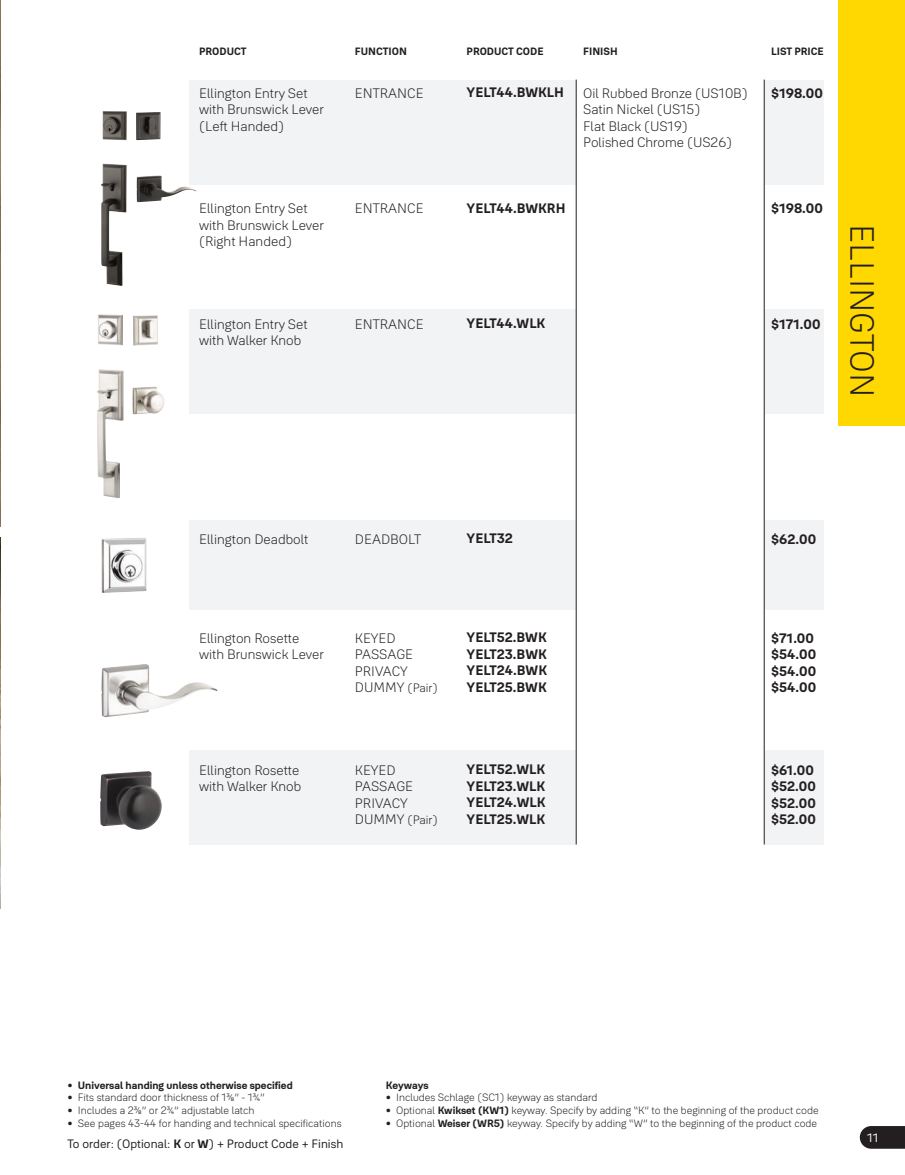
<style>
.page{position:relative;width:905px;height:1175px;background:#fff}
.page>*{position:absolute;margin:0;border:0;box-sizing:border-box;transform-origin:0 0}
.t1{font:300 33px "Yale Solis";color:#231f20}
.t2{font:300 13.5px/16.5px "Yale Solis";color:#231f20}
.t3{font:700 13.5px/16.5px "Yale Solis";color:#231f20;text-align:justify}
.t4{font:12px "Yale Solis";color:#231f20}
.t5{font:300 12px "Yale Solis";color:#231f20}
.t6{font:12px "Yale Solis";color:#fff}
.t7{font:300 10.5px "Yale Solis";color:#231f20}
.t8{font:700 10.5px "Yale Solis";color:#231f20}
.s1{font-size:13.5px}
.s2{font-weight:300}
.s3{font-weight:700}
</style>
<div class="page">
<img style="left:0;top:0;width:1px;height:527px">
<img style="left:0;top:537px;width:1px;height:371px">
<div style="left:189px;top:80px;width:634px;height:104px;background:#f2f3f4"></div>
<div style="left:189px;top:308px;width:634px;height:105px;background:#f2f3f4"></div>
<div style="left:189px;top:749px;width:634px;height:95px;background:#f2f3f4"></div>
<div style="left:189px;top:520px;width:634px;height:89px;background:#f2f3f4"></div>
<div style="left:576px;top:80px;width:188px;height:764px;background:#fff"></div>
<hr style="left:576px;top:80px;width:1px;height:764px;background:#231f20">
<hr style="left:764px;top:80px;width:1px;height:764px;background:#231f20">
<svg style="left:859px;top:1126px;width:45px;height:22px"></svg>
<div style="left:838px;top:0;width:66px;height:426px;background:#ffd801"></div>
<img style="left:102px;top:538px;width:45px;height:55px">
<img style="left:101px;top:664px;width:116px;height:53px">
<img style="left:100px;top:771px;width:62px;height:59px">
<img style="left:137px;top:175px;width:59px;height:27px">
<img style="left:136px;top:112px;width:25px;height:28px">
<img style="left:101px;top:111px;width:26px;height:175px">
<img style="left:133px;top:315px;width:25px;height:31px">
<img style="left:132px;top:386px;width:32px;height:28px">
<img style="left:97px;top:314px;width:26px;height:184px">
<p class="t8" style="left:199px;top:45px;width:49px">PRODUCT</p>
<p class="t2" style="left:199px;top:85px;width:126px">Ellington Entry Set with Brunswick Lever (Left Handed)</p>
<p class="t2" style="left:199px;top:200px;width:126px">Ellington Entry Set with Brunswick Lever (Right Handed)</p>
<p class="t2" style="left:199px;top:316px;width:110px">Ellington Entry Set with Walker Knob</p>
<p class="t8" style="left:355px;top:45px;width:53px">FUNCTION</p>
<p class="t8" style="left:466px;top:45px;width:78px">PRODUCT CODE</p>
<p class="t3" style="left:466px;top:84px;width:99px">YELT44.BWKLH</p>
<p class="t2" style="left:355px;top:85px;width:70px">ENTRANCE</p>
<p class="t8" style="left:583px;top:45px;width:36px">FINISH</p>
<p class="t2" style="left:583px;top:85px;width:166px">Oil Rubbed Bronze (US10B)<br>Satin Nickel (US15)<br>Flat Black (US19)<br>Polished Chrome (US26)</p>
<p class="t8" style="left:771px;top:45px;width:54px">LIST PRICE</p>
<p class="t3" style="left:771px;top:85px;width:53px">$198.00</p>
<p class="t2" style="left:355px;top:200px;width:70px">ENTRANCE</p>
<p class="t3" style="left:466px;top:200px;width:100px">YELT44.BWKRH</p>
<p class="t3" style="left:771px;top:200px;width:53px">$198.00</p>
<p class="t2" style="left:355px;top:316px;width:70px">ENTRANCE</p>
<p class="t3" style="left:466px;top:315px;width:80px">YELT44.WLK</p>
<p class="t3" style="left:771px;top:316px;width:51px">$171.00</p>
<h1 class="t1" style="left:881px;top:224px;width:175px;rotate:90deg">ELLINGTON</h1>
<p class="t2" style="left:199px;top:530px;width:111px">Ellington Deadbolt</p>
<p class="t2" style="left:355px;top:530px;width:68px">DEADBOLT</p>
<p class="t3" style="left:466px;top:530px;width:48px">YELT32</p>
<p class="t3" style="left:771px;top:530px;width:46px">$62.00</p>
<p class="t2" style="left:199px;top:629px;width:126px">Ellington Rosette with Brunswick Lever</p>
<p class="t2" style="left:355px;top:629px;width:60px">KEYED<br>PASSAGE<br>PRIVACY</p>
<p class="t5" style="left:355px;top:681px;width:84px"><span class="s1">DUMMY</span> (Pair)</p>
<p class="t3" style="left:466px;top:629px;width:82px">YELT52.BWK YELT23.BWK YELT24.BWK YELT25.BWK</p>
<p class="t3" style="left:771px;top:629px;width:46px;text-align:left">$71.00 $54.00 $54.00 $54.00</p>
<p class="t2" style="left:199px;top:761px;width:103px">Ellington Rosette with Walker Knob</p>
<p class="t2" style="left:355px;top:761px;width:60px">KEYED<br>PASSAGE<br>PRIVACY</p>
<p class="t5" style="left:355px;top:813px;width:84px"><span class="s1">DUMMY</span> (Pair)</p>
<p class="t3" style="left:466px;top:761px;width:80px">YELT52.WLK YELT23.WLK YELT24.WLK YELT25.WLK</p>
<p class="t3" style="left:771px;top:761px;width:46px;text-align:left">$61.00 $52.00 $52.00 $52.00</p>
<p class="t8" style="left:68px;top:1078px;width:227px"><span class="s2">•</span> Universal handing unless otherwise specified</p>
<p class="t7" style="left:68px;top:1091px;width:199px">• Fits standard door thickness of 13/8” - 13/4”</p>
<p class="t7" style="left:68px;top:1104px;width:188px">• Includes a 23/8” or 23/4” adjustable latch</p>
<p class="t7" style="left:68px;top:1116px;width:276px">• See pages 43-44 for handing and technical specifications</p>
<p class="t4" style="left:68px;top:1136px;width:277px">To order: (Optional: <span class="s3">K</span> or <span class="s3">W</span>) + Product Code + Finish</p>
<p class="t8" style="left:386px;top:1078px;width:44px">Keyways</p>
<p class="t7" style="left:386px;top:1091px;width:213px">• Includes Schlage (SC1) keyway as standard</p>
<p class="t7" style="left:386px;top:1104px;width:434px">• Optional <span class="s3">Kwikset (KW1)</span> keyway. Specify by adding “K” to the beginning of the product code</p>
<p class="t7" style="left:386px;top:1116px;width:433px">• Optional <span class="s3">Weiser (WR5)</span> keyway. Specify by adding “W” to the beginning of the product code</p>
<p class="t6" style="left:867px;top:1130px;width:13px">11</p>
</div>
